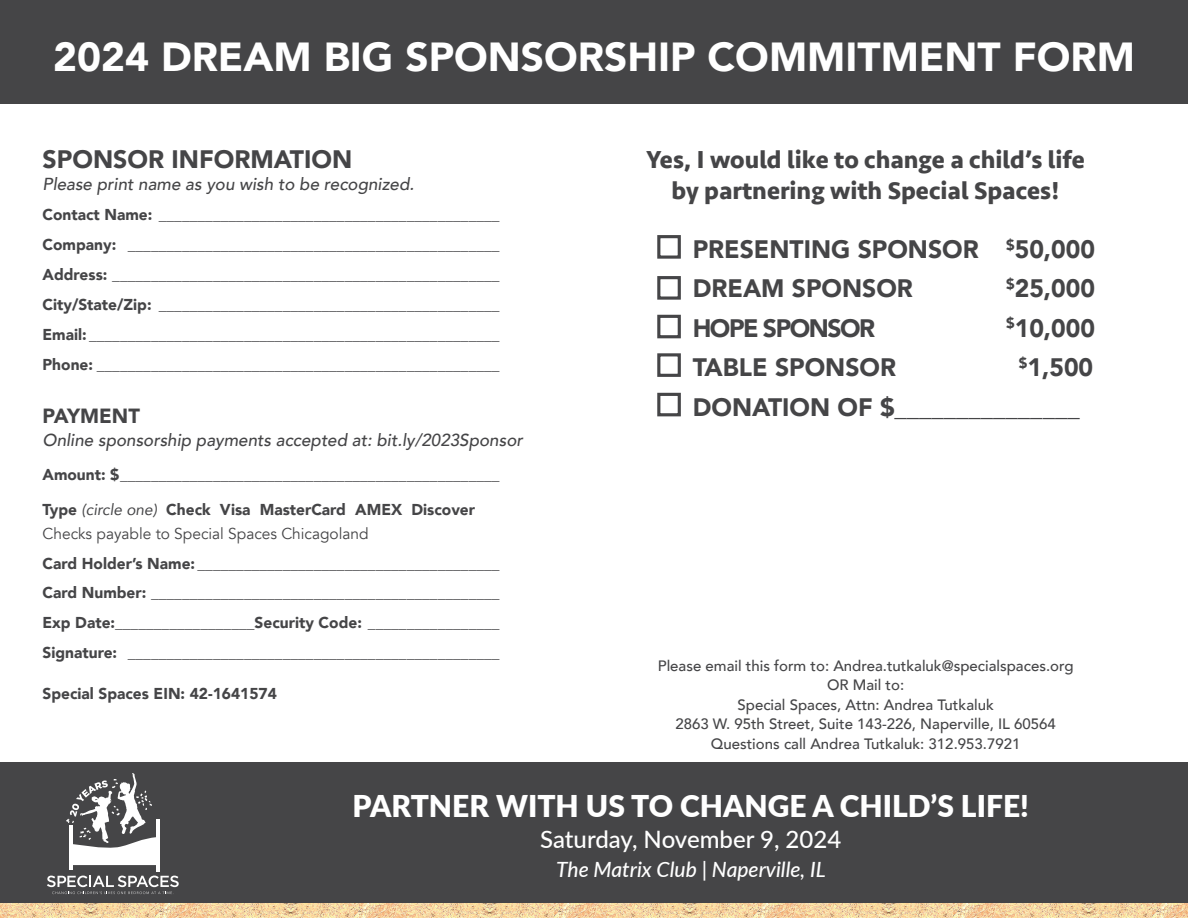
<style>
.page{position:relative;width:1188px;height:918px;background:#fff}
.page>*{position:absolute;margin:0;border:0;box-sizing:border-box;transform-origin:0 0}
.t1{font:900 40.5px "Avenir";color:#fff}
.t2{font:900 30px "Lato";color:#fff}
.t3{font:900 25.2px "Avenir";color:#454547}
.t4{font:700 25.2px "Seravek";color:#454547}
.t5{font:900 25.2px "Avenir";letter-spacing:-.06em;color:#454547}
.t6{font:500 24px "Lato";color:#fff}
.t7{font:italic 500 21px "Lato";color:#fff}
.t8{font:900 20.55px "Avenir";color:#454547}
.t9{font:italic 500 17.4px "Avenir";color:#454547}
.t10{font:900 15.75px "Avenir";color:#454547}
.t11{font:15.75px "Avenir";color:#454547}
.t12{font:500 15px "Avenir";color:#454547}
.s1{font-weight:400;font-style:italic}
</style>
<div class="page">
<div style="left:0;top:0;width:1188px;height:104px;background:#454547"></div>
<div style="left:657px;top:235px;width:24px;height:24px;background:#fff;border:3px solid #454547"></div>
<div style="left:657px;top:276px;width:24px;height:24px;background:#fff;border:3px solid #454547"></div>
<div style="left:657px;top:315px;width:24px;height:23px;background:#fff;border:3px solid #454547"></div>
<div style="left:657px;top:353px;width:24px;height:24px;background:#fff;border:3px solid #454547"></div>
<div style="left:657px;top:393px;width:24px;height:23px;background:#fff;border:3px solid #454547"></div>
<div style="left:0;top:763px;width:1188px;height:155px;background:#454547"></div>
<svg style="left:47px;top:876px;width:132px;height:19px"></svg>
<hr style="left:69px;top:825px;width:4px;height:45px;background:#fff">
<hr style="left:156px;top:819px;width:3px;height:52px;background:#fff">
<svg style="left:66px;top:773px;width:90px;height:92px"></svg>
<svg style="left:0;top:903px;width:1188px;height:15px;background:#f2d19f"></svg>
<p class="t1" style="left:53px;top:22px;width:1083px">2024 DREAM BIG SPONSORSHIP COMMITMENT FORM</p>
<p class="t3" style="left:43px;top:138px;width:311px">SPONSOR INFORMATION</p>
<p class="t9" style="left:43px;top:174px;width:373px">Please print name as you wish to be recognized.</p>
<p class="t10" style="left:43px;top:201px;width:459px">Contact Name: ____________________________________________</p>
<p class="t10" style="left:43px;top:231px;width:459px">Company: ________________________________________________</p>
<p class="t10" style="left:43px;top:261px;width:459px">Address: __________________________________________________</p>
<p class="t10" style="left:43px;top:291px;width:459px">City/State/Zip: ____________________________________________</p>
<p class="t10" style="left:43px;top:321px;width:459px">Email: _____________________________________________________</p>
<p class="t10" style="left:43px;top:351px;width:459px">Phone: ____________________________________________________</p>
<p class="t8" style="left:43px;top:399px;width:99px">PAYMENT</p>
<p class="t9" style="left:43px;top:429px;width:482px">Online sponsorship payments accepted at: bit.ly/2023Sponsor</p>
<p class="t10" style="left:43px;top:461px;width:459px">Amount: $_________________________________________________</p>
<p class="t10" style="left:43px;top:496px;width:434px">Type <span class="s1">(circle one)</span> Check Visa MasterCard AMEX Discover</p>
<p class="t11" style="left:43px;top:524px;width:328px">Checks payable to Special Spaces Chicagoland</p>
<p class="t10" style="left:43px;top:550px;width:459px">Card Holder’s Name: _______________________________________</p>
<p class="t10" style="left:43px;top:579px;width:459px">Card Number: _____________________________________________</p>
<p class="t10" style="left:43px;top:609px;width:459px">Exp Date:__________________Security Code: _________________</p>
<p class="t10" style="left:43px;top:639px;width:459px">Signature: ________________________________________________</p>
<p class="t10" style="left:43px;top:680px;width:236px">Special Spaces EIN: 42-1641574</p>
<p class="t4" style="left:646px;top:140px;width:440px">Yes, I would like to change a child’s life</p>
<p class="t4" style="left:672px;top:170px;width:390px">by partnering with Special Spaces!</p>
<p class="t3" style="left:693px;top:228px;width:404px">PRESENTING SPONSOR <sup>$</sup>50,000</p>
<p class="t3" style="left:693px;top:267px;width:222px">DREAM SPONSOR</p>
<p class="t3" style="left:1006px;top:267px;width:90px"><sup>$</sup>25,000</p>
<p class="t5" style="left:693px;top:306px;width:184px">HOPE SPONSOR</p>
<p class="t3" style="left:1006px;top:306px;width:90px"><sup>$</sup>10,000</p>
<p class="t3" style="left:693px;top:346px;width:205px">TABLE SPONSOR</p>
<p class="t3" style="left:1019px;top:346px;width:76px"><sup>$</sup>1,500</p>
<p class="t3" style="left:693px;top:385px;width:388px">DONATION OF $_______________</p>
<p class="t12" style="left:658px;top:653px;width:417px">Please email this form to: Andrea.tutkaluk@specialspaces.org</p>
<p class="t12" style="left:827px;top:672px;width:79px">OR Mail to:</p>
<p class="t12" style="left:737px;top:692px;width:258px">Special Spaces, Attn: Andrea Tutkaluk</p>
<p class="t12" style="left:675px;top:711px;width:382px">2863 W. 95th Street, Suite 143-226, Naperville, IL 60564</p>
<p class="t12" style="left:711px;top:731px;width:311px">Questions call Andrea Tutkaluk: 312.953.7921</p>
<p class="t2" style="left:353px;top:783px;width:678px">PARTNER WITH US TO CHANGE A CHILD’S LIFE!</p>
<p class="t6" style="left:540px;top:822px;width:303px">Saturday, November 9, 2024</p>
<p class="t7" style="left:556px;top:854px;width:271px">The Matrix Club | Naperville, IL</p>
</div>
